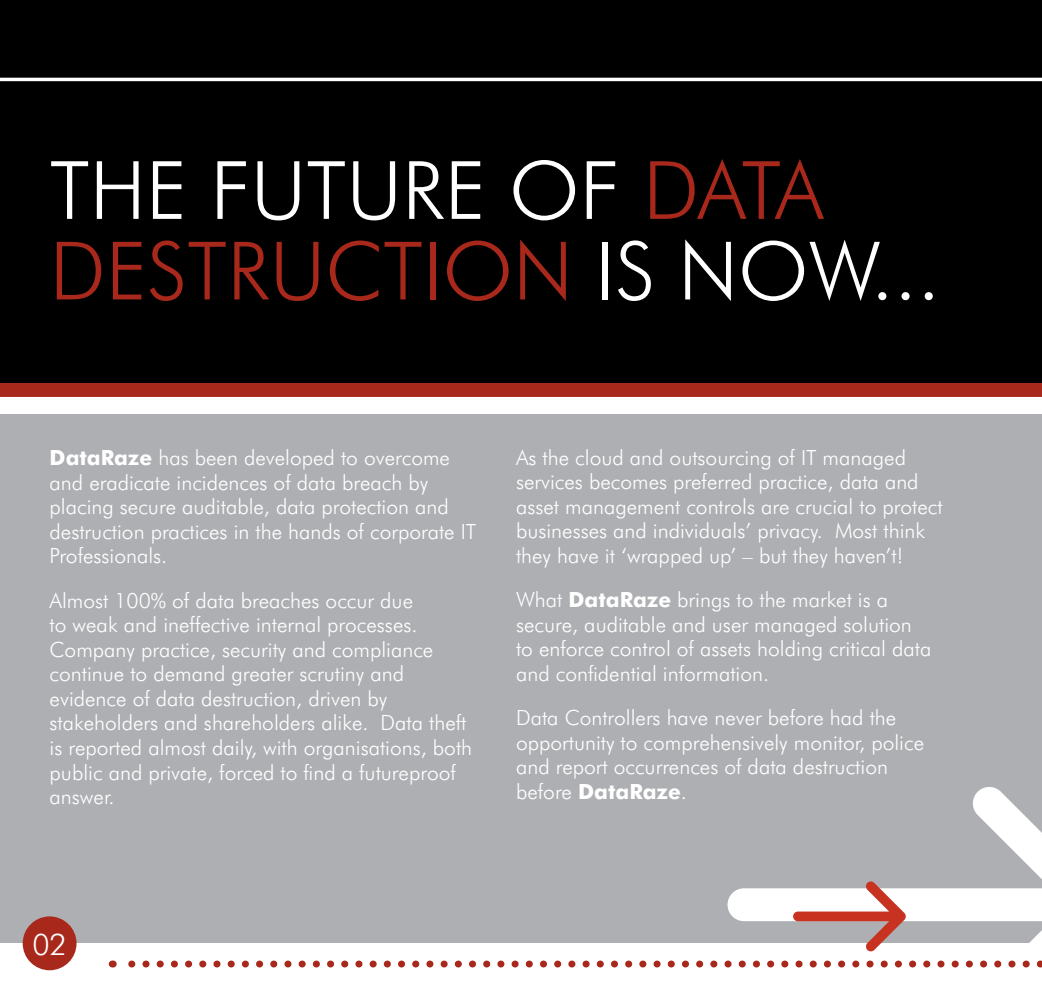
<style>
.page{position:relative;width:1042px;height:993px;background:#fff}
.page>*{position:absolute;margin:0;border:0;box-sizing:border-box;transform-origin:0 0}
.t1{font:300 80.5px/80.5px "Futura BT";color:#fff}
.t2{font:300 29.75px "Futura BT";color:#fff}
.t3{font:300 21px/24.5px "Futura BT";color:#fff}
.s1{color:#a8281b}
.s2{font-weight:700}
</style>
<div class="page">
<div style="left:0;top:414px;width:1042px;height:529px;background:#aeafb3"></div>
<div style="left:0;top:0;width:1042px;height:390px;background:#000001"></div>
<div style="left:0;top:383px;width:1042px;height:14px;background:#a8281b"></div>
<hr style="left:0;top:78px;width:1042px;height:3px;background:#fff">
<div style="left:23px;top:916px;width:54px;height:53px;background:#a8281b;border-radius:50%"></div>
<svg style="left:973px;top:787px;width:69px;height:92px"></svg>
<svg style="left:128px;top:881px;width:914px;height:87px"></svg>
<h1 class="t1" style="left:50px;top:149px;width:892px">THE FUTURE OF <span class="s1">DATA<br>DESTRUCTION</span> IS NOW...</h1>
<p class="t3" style="left:50px;top:445px;width:428px"><span class="s2">DataRaze</span> has been developed to overcome and eradicate incidences of data breach by placing secure auditable, data protection and destruction practices in the hands of corporate IT Professionals.</p>
<p class="t3" style="left:50px;top:587px;width:424px">Almost 100% of data breaches occur due<br>to weak and ineffective internal processes.<br>Company practice, security and compliance continue to demand greater scrutiny and evidence of data destruction, driven by stakeholders and shareholders alike. Data theft is reported almost daily, with organisations, both public and private, forced to find a futureproof answer.</p>
<p class="t3" style="left:516px;top:444px;width:428px">As the cloud and outsourcing of IT managed services becomes preferred practice, data and asset management controls are crucial to protect businesses and individuals’ privacy. Most think they have it ‘wrapped up’ – but they haven’t!</p>
<p class="t3" style="left:516px;top:587px;width:417px">What <span class="s2">DataRaze</span> brings to the market is a secure, auditable and user managed solution to enforce control of assets holding critical data and confidential information.</p>
<p class="t3" style="left:516px;top:705px;width:410px">Data Controllers have never before had the opportunity to comprehensively monitor, police and report occurrences of data destruction before <span class="s2">DataRaze</span>.</p>
<h2 class="t2" style="left:32px;top:925px;width:36px">02</h2>
</div>
